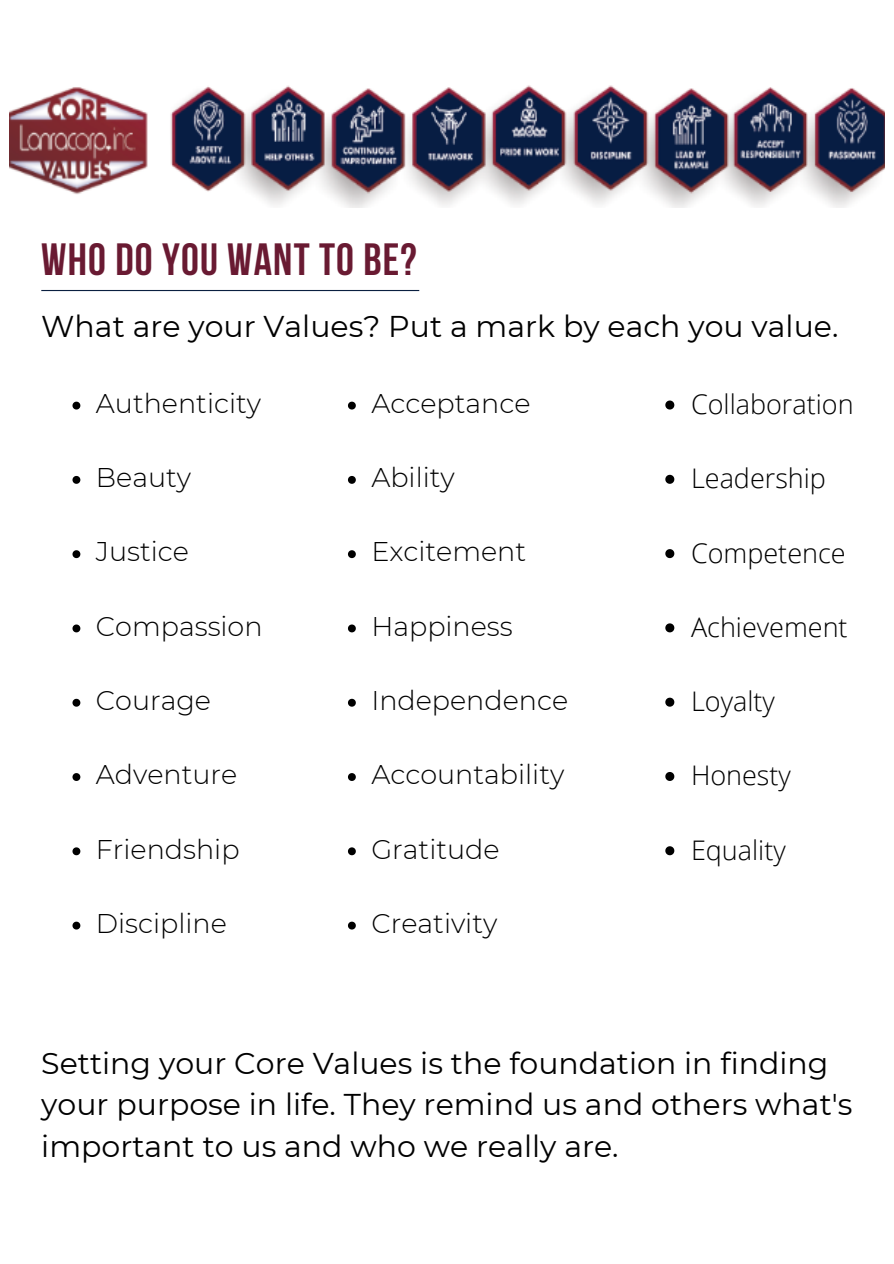
<style>
.page{position:relative;width:894px;height:1264px;background:#fff}
.page>*{position:absolute;margin:0;border:0;box-sizing:border-box;transform-origin:0 0}
.t1{font:700 45px "Bebas Neue";letter-spacing:.025em;color:#691a32}
.t2{font:30px/41.7px "Montserrat";color:#000}
.t3{font:300 27px "Montserrat";color:#000}
.t4{font:300 27px "Open Sans";color:#000}
</style>
<div class="page">
<img style="left:10px;top:85px;width:874px;height:123px">
<svg style="left:72px;top:401px;width:8px;height:8px"></svg>
<svg style="left:72px;top:476px;width:8px;height:8px"></svg>
<svg style="left:72px;top:550px;width:8px;height:8px"></svg>
<svg style="left:72px;top:624px;width:8px;height:8px"></svg>
<svg style="left:72px;top:698px;width:8px;height:8px"></svg>
<svg style="left:72px;top:773px;width:8px;height:8px"></svg>
<svg style="left:72px;top:847px;width:8px;height:8px"></svg>
<svg style="left:72px;top:921px;width:8px;height:8px"></svg>
<svg style="left:348px;top:401px;width:8px;height:8px"></svg>
<svg style="left:348px;top:476px;width:8px;height:8px"></svg>
<svg style="left:348px;top:550px;width:8px;height:8px"></svg>
<svg style="left:348px;top:624px;width:8px;height:8px"></svg>
<svg style="left:348px;top:698px;width:8px;height:8px"></svg>
<svg style="left:348px;top:773px;width:8px;height:8px"></svg>
<svg style="left:348px;top:847px;width:8px;height:8px"></svg>
<svg style="left:348px;top:921px;width:8px;height:8px"></svg>
<svg style="left:665px;top:400px;width:9px;height:9px"></svg>
<svg style="left:665px;top:475px;width:9px;height:9px"></svg>
<svg style="left:665px;top:549px;width:9px;height:9px"></svg>
<svg style="left:665px;top:623px;width:9px;height:9px"></svg>
<svg style="left:665px;top:697px;width:9px;height:9px"></svg>
<svg style="left:665px;top:772px;width:9px;height:9px"></svg>
<svg style="left:665px;top:846px;width:9px;height:9px"></svg>
<hr style="left:41px;top:290px;width:378px;height:1px;background:#0a1f40">
<h1 class="t1" style="left:41px;top:241px;width:377px">WHO DO YOU WANT TO BE?</h1>
<p class="t2" style="left:41px;top:305px;width:798px">What are your Values? Put a mark by each you value.</p>
<h2 class="t3" style="left:96px;top:387px;width:167px">Authenticity</h2>
<p class="t3" style="left:371px;top:387px;width:161px">Acceptance</p>
<p class="t4" style="left:690px;top:385px;width:164px">Collaboration</p>
<p class="t3" style="left:96px;top:461px;width:97px">Beauty</p>
<p class="t3" style="left:371px;top:461px;width:85px">Ability</p>
<p class="t4" style="left:690px;top:459px;width:136px">Leadership</p>
<p class="t3" style="left:96px;top:535px;width:95px">Justice</p>
<p class="t3" style="left:371px;top:535px;width:156px">Excitement</p>
<p class="t4" style="left:690px;top:534px;width:156px">Competence</p>
<p class="t3" style="left:96px;top:609px;width:168px">Compassion</p>
<p class="t3" style="left:371px;top:609px;width:143px">Happiness</p>
<p class="t4" style="left:690px;top:608px;width:158px">Achievement</p>
<p class="t3" style="left:96px;top:684px;width:117px">Courage</p>
<p class="t3" style="left:371px;top:684px;width:198px">Independence</p>
<p class="t4" style="left:690px;top:682px;width:85px">Loyalty</p>
<p class="t3" style="left:96px;top:758px;width:143px">Adventure</p>
<p class="t3" style="left:371px;top:758px;width:194px">Accountability</p>
<p class="t4" style="left:690px;top:756px;width:101px">Honesty</p>
<p class="t3" style="left:96px;top:832px;width:145px">Friendship</p>
<p class="t3" style="left:371px;top:832px;width:130px">Gratitude</p>
<p class="t4" style="left:690px;top:831px;width:96px">Equality</p>
<p class="t3" style="left:96px;top:906px;width:132px">Discipline</p>
<p class="t3" style="left:371px;top:906px;width:127px">Creativity</p>
<h2 class="t2" style="left:41px;top:1041px;width:812px">Setting your Core Values is the foundation in finding your purpose in life. They remind us and others what's important to us and who we really are.</h2>
</div>
